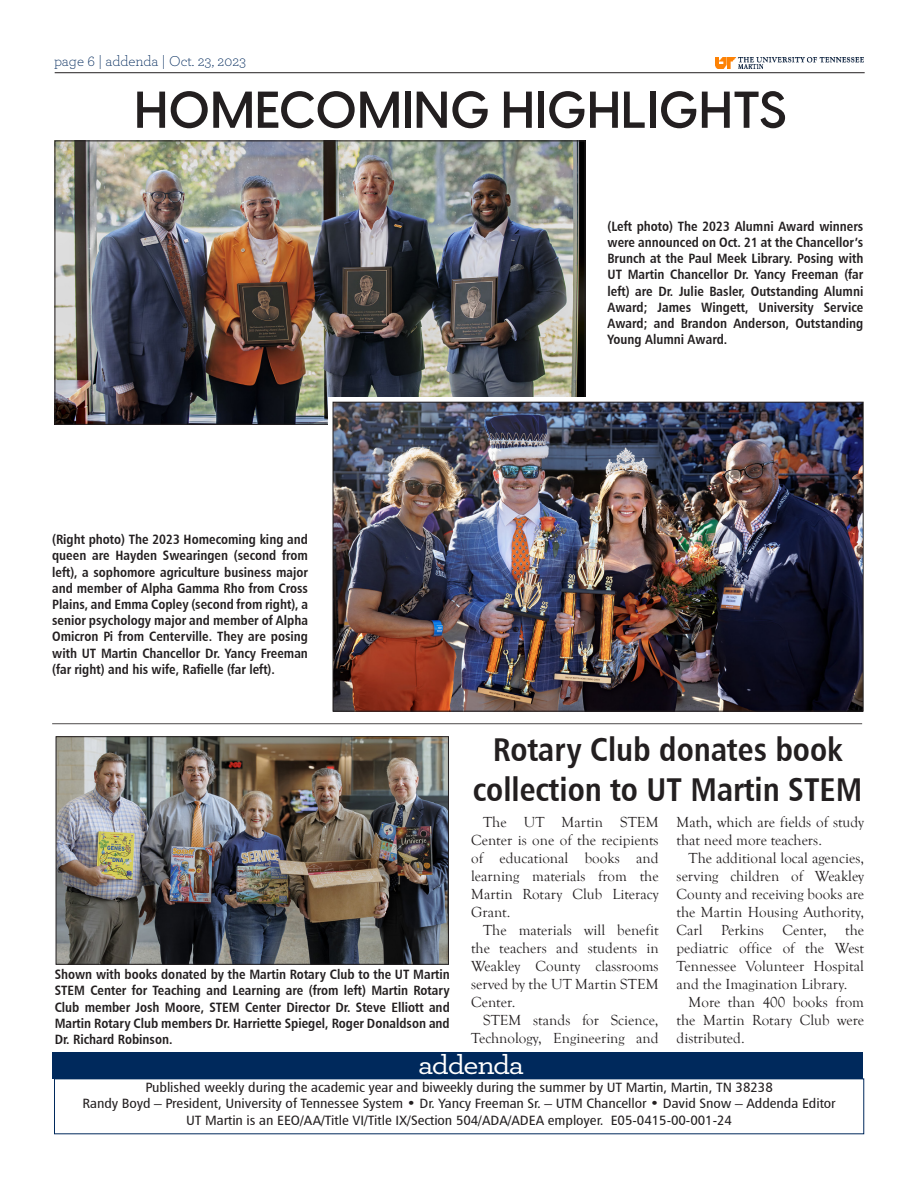
<style>
.page{position:relative;width:918px;height:1188px;background:#fff}
.page>*{position:absolute;margin:0;border:0;box-sizing:border-box;transform-origin:0 0}
.Main_Headline_V2{font:600 51px "Visby CF";letter-spacing:.01em;color:#231f20}
.Main_Headline{font:33px/39.6px "Humanist 777 BT Bold Condensed B";color:#231f20;text-align:center}
.t1{font:500 27.45px "Archer";letter-spacing:-.045em;color:#fff;scale:1.13 1}
.Body_Text{font:15px/18px "Goudy Old Style T";color:#231f20;text-align:justify}
.t2{font:300 15px "Archer";color:#00295c}
.Cutline{font:13.5px/16.2px "Humanist 777 BT Bold Condensed B";color:#231f20;text-align:justify}
.t3{font:13.5px "Humanist 777 BT Roman Condensed B";letter-spacing:-.005em;color:#231f20;scale:1.13 1}
</style>
<div class="page">
<img style="left:57px;top:143px;width:526px;height:279px">
<img style="left:716px;top:57px;width:147px;height:12px">
<hr style="left:55px;top:72px;width:810px;height:1px;background:#231f20">
<hr style="left:52px;top:723px;width:810px;height:1px;background:#231f20">
<div style="left:53px;top:1052px;width:810px;height:27px;background:#00295c"></div>
<img style="left:58px;top:738px;width:389px;height:224px">
<div style="left:56px;top:736px;width:393px;height:228px;border:1px solid #231f20"></div>
<svg style="left:328px;top:398px;width:270px;height:92px"></svg>
<img style="left:335px;top:404px;width:526px;height:305px">
<div style="left:333px;top:402px;width:530px;height:309px;border:1px solid #231f20"></div>
<p class="t2" style="left:54px;top:51px;width:194px">page 6 | addenda | Oct. 23, 2023</p>
<p class="Main_Headline_V2" style="left:134px;top:71px;width:654px">HOMECOMING HIGHLIGHTS</p>
<p class="Cutline" style="left:608px;top:218px;width:257px">(Left photo) The 2023 Alumni Award winners were announced on Oct. 21 at the Chancellor’s Brunch at the Paul Meek Library. Posing with UT Martin Chancellor Dr. Yancy Freeman (far left) are Dr. Julie Basler, Outstanding Alumni Award; James Wingett, University Service Award; and Brandon Anderson, Outstanding Young Alumni Award.</p>
<p class="Cutline" style="left:52px;top:531px;width:257px">(Right photo) The 2023 Homecoming king and queen are Hayden Swearingen (second from left), a sophomore agriculture business major and member of Alpha Gamma Rho from Cross Plains, and Emma Copley (second from right), a senior psychology major and member of Alpha Omicron Pi from Centerville. They are posing with UT Martin Chancellor Dr. Yancy Freeman (far right) and his wife, Rafielle (far left).</p>
<p class="Cutline" style="left:55px;top:966px;width:397px">Shown with books donated by the Martin Rotary Club to the UT Martin STEM Center for Teaching and Learning are (from left) Martin Rotary Club member Josh Moore, STEM Center Director Dr. Steve Elliott and Martin Rotary Club members Dr. Harriette Spiegel, Roger Donaldson and Dr. Richard Robinson.</p>
<p class="Main_Headline" style="left:473px;top:729px;width:391px">Rotary Club donates book collection to UT Martin STEM</p>
<p class="Body_Text" style="left:471px;top:814px;width:189px;text-indent:12px">The UT Martin STEM Center is one of the recipients of educational books and learning materials from the Martin Rotary Club Literacy Grant.</p>
<p class="Body_Text" style="left:471px;top:922px;width:189px;text-indent:12px">The materials will benefit the teachers and students in Weakley County classrooms served by the UT Martin STEM Center.</p>
<p class="Body_Text" style="left:471px;top:1012px;width:189px;text-align:right">STEM stands for Science,<br>Technology, Engineering and</p>
<p class="Body_Text" style="left:677px;top:814px;width:189px">Math, which are fields of study that need more teachers.</p>
<p class="Body_Text" style="left:677px;top:850px;width:189px;text-indent:12px">The additional local agencies, serving children of Weakley County and receiving books are the Martin Housing Authority, Carl Perkins Center, the pediatric office of the West Tennessee Volunteer Hospital and the Imagination Library.</p>
<p class="Body_Text" style="left:677px;top:994px;width:189px;text-indent:12px">More than 400 books from the Martin Rotary Club were distributed.</p>
<p class="t1" style="left:418px;top:1045px;width:95px">addenda</p>
<p class="t3" style="left:145px;top:1079px;width:557px">Published weekly during the academic year and biweekly during the summer by UT Martin, Martin, TN 38238</p>
<p class="t3" style="left:83px;top:1095px;width:668px">Randy Boyd – President, University of Tennessee System • Dr. Yancy Freeman Sr. – UTM Chancellor • David Snow – Addenda Editor</p>
<p class="t3" style="left:186px;top:1112px;width:485px">UT Martin is an EEO/AA/Title VI/Title IX/Section 504/ADA/ADEA employer. E05-0415-00-001-24</p>
</div>
